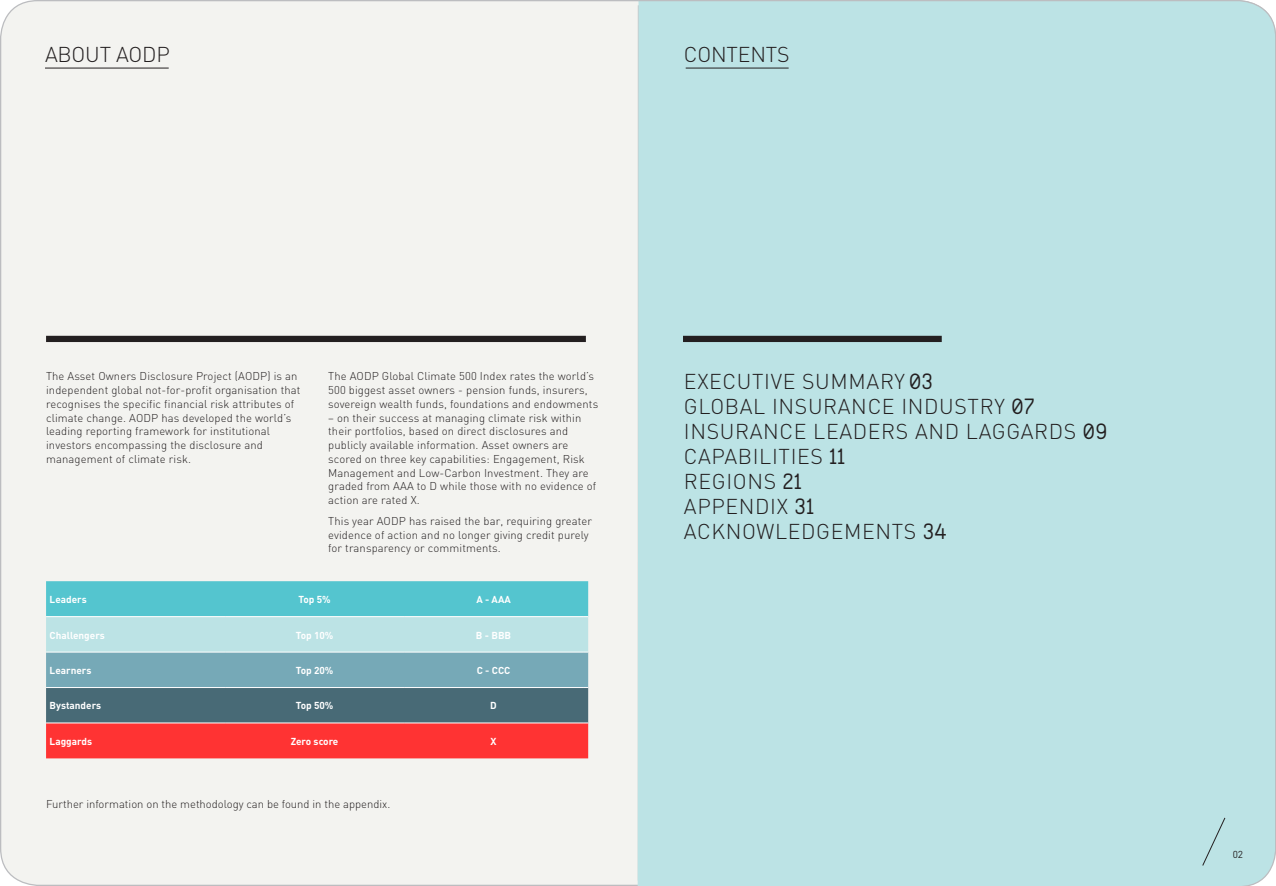
<style>
.page{position:relative;width:1276px;height:886px;background:#fff}
.page>*{position:absolute;margin:0;border:0;box-sizing:border-box;transform-origin:0 0}
.t1{font:300 21.25px "DIN";letter-spacing:.03em;color:#231f20}
.t2{font:300 21.25px "DIN";letter-spacing:-.01em;color:#231f20}
.t3{font:300 11.25px/13.8px "DIN";letter-spacing:.01em;color:#231f20}
.t4{font:700 10px "DIN";color:#fff}
.t5{font:10px "DIN";color:#231f20}
.s1{font-family:"Neighbourhood";font-weight:400;font-size:23.75px}
</style>
<div class="page">
<div style="left:0;top:0;width:1276px;height:886px;background:#f3f3f0;border:1px solid #bcbdc0;border-radius:37px"></div>
<div style="left:636px;top:0;width:640px;height:886px;background:#bce3e5"></div>
<div style="left:683px;top:336px;width:258px;height:6px;background:#231f20"></div>
<svg style="left:1202px;top:817px;width:23px;height:49px"></svg>
<svg style="left:46px;top:581px;width:542px;height:177px;background:#92989f"></svg>
<div style="left:46px;top:336px;width:540px;height:6px;background:#231f20"></div>
<hr style="left:45px;top:68px;width:124px;height:1px;background:#231f20">
<hr style="left:685px;top:68px;width:103px;height:1px;background:#231f20">
<p class="t2" style="left:45px;top:41px;width:126px">ABOUT AODP</p>
<p class="t2" style="left:684px;top:41px;width:107px">CONTENTS</p>
<p class="t3" style="left:46px;top:369px;width:256px">The Asset Owners Disclosure Project (AODP) is an independent global not-for-profit organisation that recognises the specific financial risk attributes of climate change. AODP has developed the world’s leading reporting framework for institutional investors encompassing the disclosure and management of climate risk.</p>
<p class="t3" style="left:328px;top:369px;width:271px">The AODP Global Climate 500 Index rates the world’s<br>500 biggest asset owners - pension funds, insurers, sovereign wealth funds, foundations and endowments</p>
<p class="t3" style="left:328px;top:410px;width:270px">– on their success at managing climate risk within their portfolios, based on direct disclosures and publicly available information. Asset owners are scored on three key capabilities: Engagement, Risk Management and Low-Carbon Investment. They are graded from AAA to D while those with no evidence of action are rated X.</p>
<p class="t3" style="left:328px;top:514px;width:265px">This year AODP has raised the bar, requiring greater evidence of action and no longer giving credit purely for transparency or commitments.</p>
<p class="t4" style="left:50px;top:593px;width:39px">Leaders</p>
<p class="t4" style="left:298px;top:593px;width:34px">Top 5%</p>
<p class="t4" style="left:476px;top:593px;width:36px">A - AAA</p>
<p class="t4" style="left:50px;top:628px;width:57px">Challengers</p>
<p class="t4" style="left:296px;top:628px;width:39px">Top 10%</p>
<p class="t4" style="left:476px;top:628px;width:37px">B - BBB</p>
<p class="t4" style="left:50px;top:664px;width:43px">Learners</p>
<p class="t4" style="left:296px;top:664px;width:39px">Top 20%</p>
<p class="t4" style="left:477px;top:664px;width:35px">C - CCC</p>
<p class="t4" style="left:50px;top:699px;width:53px">Bystanders</p>
<p class="t4" style="left:296px;top:699px;width:39px">Top 50%</p>
<p class="t4" style="left:490px;top:699px;width:8px">D</p>
<p class="t4" style="left:50px;top:735px;width:44px">Laggards</p>
<p class="t4" style="left:291px;top:735px;width:49px">Zero score</p>
<p class="t4" style="left:490px;top:735px;width:8px">X</p>
<p class="t3" style="left:46px;top:797px;width:346px">Further information on the methodology can be found in the appendix.</p>
<p class="t1" style="left:684px;top:368px;width:250px">EXECUTIVE SUMMARY <span class="s1">03</span></p>
<p class="t1" style="left:684px;top:393px;width:351px">GLOBAL INSURANCE INDUSTRY <span class="s1">07</span></p>
<p class="t1" style="left:684px;top:418px;width:425px">INSURANCE LEADERS AND LAGGARDS <span class="s1">09</span></p>
<p class="t1" style="left:684px;top:443px;width:162px">CAPABILITIES <span class="s1">11</span></p>
<p class="t1" style="left:684px;top:468px;width:119px">REGIONS <span class="s1">21</span></p>
<p class="t1" style="left:684px;top:493px;width:131px">APPENDIX <span class="s1">31</span></p>
<p class="t1" style="left:684px;top:518px;width:264px">ACKNOWLEDGEMENTS <span class="s1">34</span></p>
<p class="t5" style="left:1232px;top:848px;width:12px">02</p>
</div>
